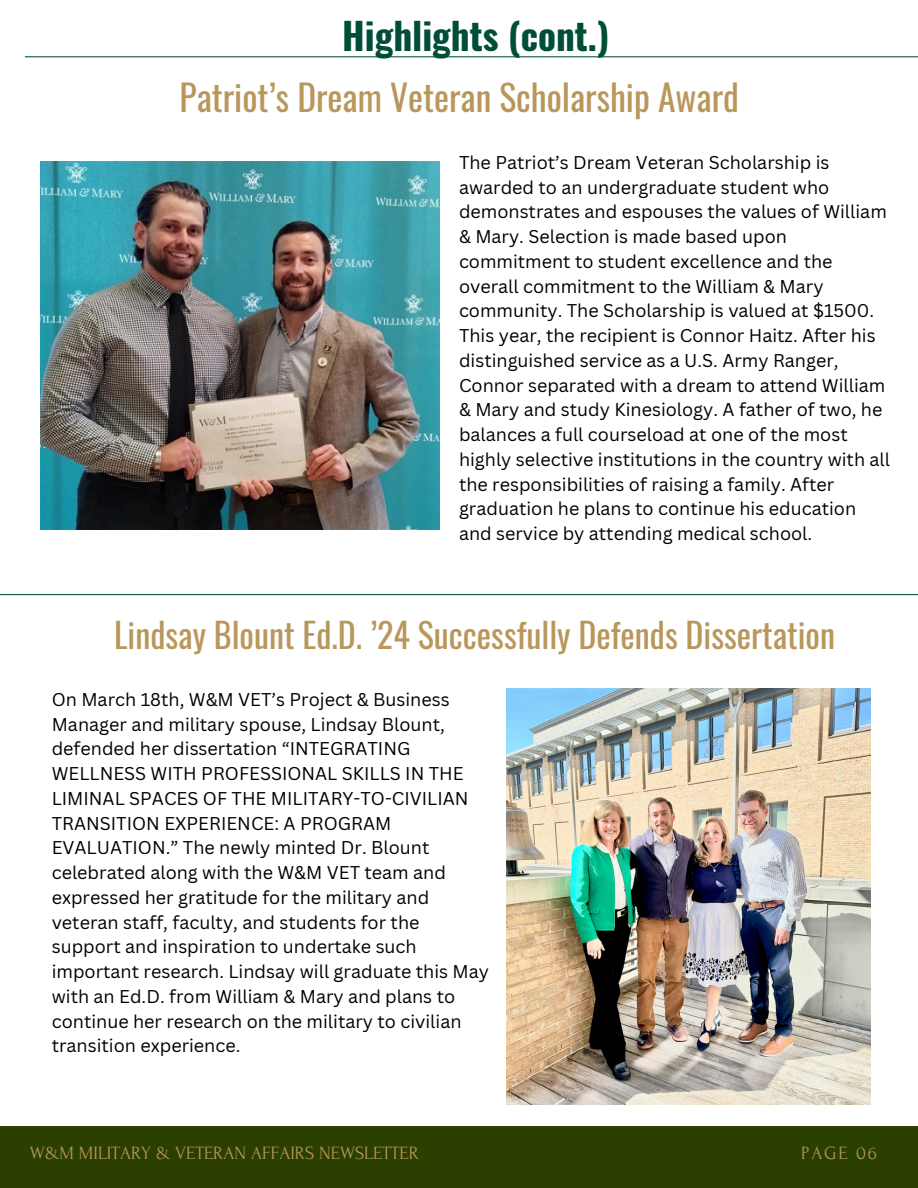
<style>
.page{position:relative;width:918px;height:1188px;background:#fff}
.page>*{position:absolute;margin:0;border:0;box-sizing:border-box;transform-origin:0 0}
.t1{font:700 37.2px "Oswald";color:#004e38}
.t2{font:35.7px "Oswald";color:#b9975b}
.t3{font:34.05px "Oswald";color:#b9975b}
.t4{font:18.75px "Forum";color:#b9975b}
.t5{font:18px/24.8px "Canva Sans";color:#000}
</style>
<div class="page">
<hr style="left:25px;top:56px;width:893px;height:1px;background:#115740">
<div style="left:0;top:1126px;width:918px;height:62px;background:#2b4000"></div>
<hr style="left:0;top:594px;width:918px;height:1px;background:#115740">
<img style="left:41px;top:161px;width:399px;height:368px">
<img style="left:507px;top:689px;width:363px;height:416px">
<p class="t1" style="left:342px;top:7px;width:268px">Highlights (cont.)</p>
<p class="t2" style="left:180px;top:69px;width:561px">Patriot’s Dream Veteran Scholarship Award</p>
<p class="t5" style="left:459px;top:150px;width:433px">The Patriot’s Dream Veteran Scholarship is awarded to an undergraduate student who demonstrates and espouses the values of William &amp; Mary. Selection is made based upon commitment to student excellence and the overall commitment to the William &amp; Mary community. The Scholarship is valued at $1500.<br>This year, the recipient is Connor Haitz. After his distinguished service as a U.S. Army Ranger, Connor separated with a dream to attend William &amp; Mary and study Kinesiology. A father of two, he balances a full courseload at one of the most highly selective institutions in the country with all the responsibilities of raising a family. After graduation he plans to continue his education and service by attending medical school.</p>
<h3 class="t3" style="left:114px;top:609px;width:723px">Lindsay Blount Ed.D. ’24 Successfully Defends Dissertation</h3>
<h3 class="t5" style="left:52px;top:686px;width:439px">On March 18th, W&amp;M VET’s Project &amp; Business Manager and military spouse, Lindsay Blount, defended her dissertation “INTEGRATING WELLNESS WITH PROFESSIONAL SKILLS IN THE LIMINAL SPACES OF THE MILITARY-TO-CIVILIAN TRANSITION EXPERIENCE: A PROGRAM EVALUATION.” The newly minted Dr. Blount celebrated along with the W&amp;M VET team and expressed her gratitude for the military and veteran staff, faculty, and students for the support and inspiration to undertake such important research. Lindsay will graduate this May with an Ed.D. from William &amp; Mary and plans to continue her research on the military to civilian transition experience.</h3>
<h2 class="t4" style="left:30px;top:1143px;width:390px">W&amp;M MILITARY &amp; VETERAN AFFAIRS NEWSLETTER</h2>
<p class="t4" style="left:801px;top:1143px;width:77px">PAGE 06</p>
</div>
